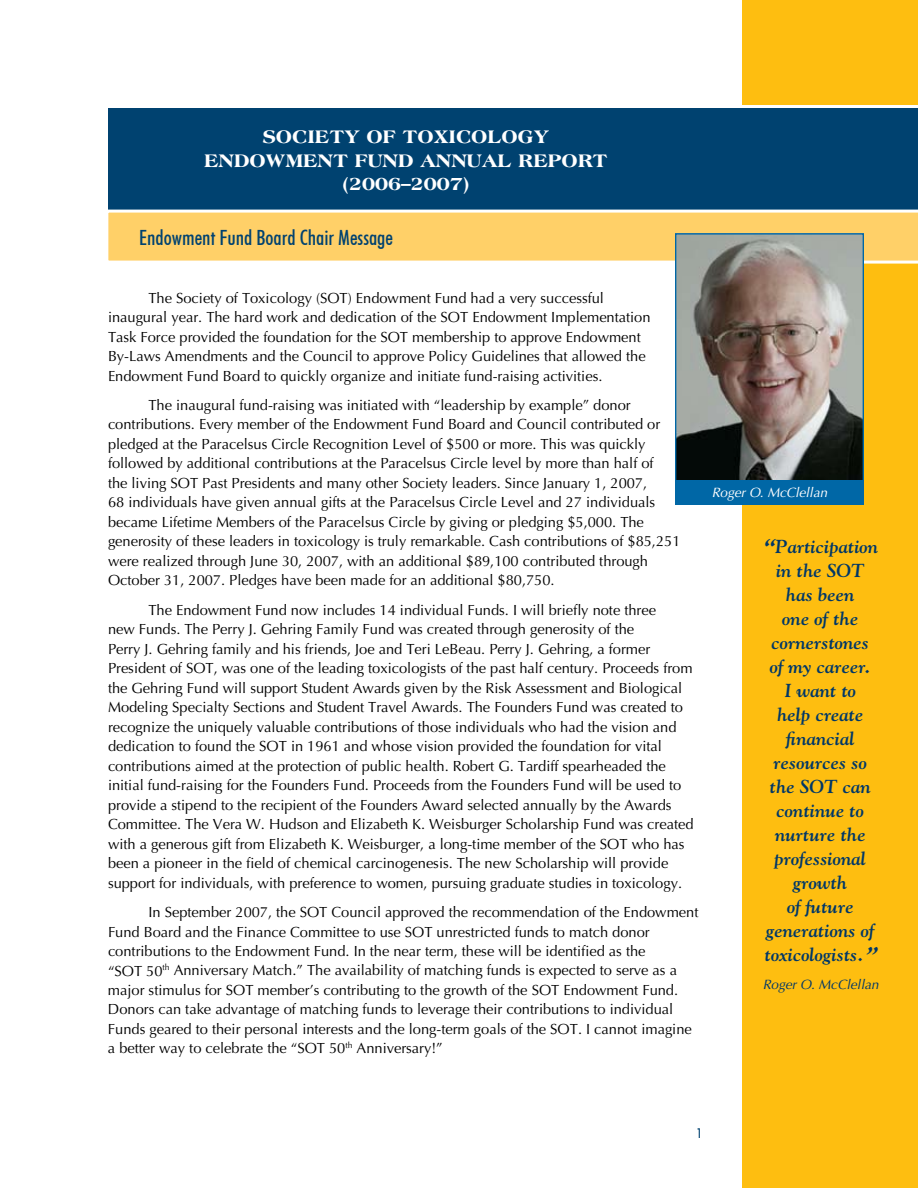
<style>
.page{position:relative;width:918px;height:1188px;background:#fff}
.page>*{position:absolute;margin:0;border:0;box-sizing:border-box;transform-origin:0 0}
.t1{font:500 condensed 21px "Futura BT";color:#004270}
.t2{font:800 19.5px/23.4px "Americana";color:#fff;text-align:center}
.t3{font:italic 700 18.75px/24px "Goudy";color:#003768;text-align:center}
.t4{font:14.7px/19.5px "Optima";color:#000}
.t5{font:italic 13.5px "Optima";color:#003768}
.t6{font:italic 13.5px "Optima";color:#fff}
.t7{font:500 condensed 13.5px "Futura BT";color:#004270}
.s1{font-size:24px}
</style>
<div class="page">
<div style="left:742px;top:0;width:176px;height:1188px;background:#febe10"></div>
<div style="left:108px;top:105px;width:810px;height:105px;background:#004270"></div>
<svg style="left:108px;top:210px;width:810px;height:54px;background:#fed579"></svg>
<img style="left:677px;top:235px;width:185px;height:245px">
<div style="left:675px;top:233px;width:189px;height:249px;border:1px solid #0067a6"></div>
<div style="left:675px;top:480px;width:189px;height:25px;background:#0067a6"></div>
<h2 class="t2" style="left:204px;top:125px;width:405px">SOCIETY OF TOXICOLOGY<br>ENDOWMENT FUND ANNUAL REPORT (2006–2007)</h2>
<h1 class="t1" style="left:139px;top:225px;width:256px">Endowment Fund Board Chair Message</h1>
<p class="t4" style="left:108px;top:288px;width:544px;text-indent:40px">The Society of Toxicology (SOT) Endowment Fund had a very successful inaugural year. The hard work and dedication of the SOT Endowment Implementation Task Force provided the foundation for the SOT membership to approve Endowment By-Laws Amendments and the Council to approve Policy Guidelines that allowed the Endowment Fund Board to quickly organize and initiate fund-raising activities.</p>
<p class="t4" style="left:108px;top:395px;width:574px;text-indent:40px">The inaugural fund-raising was initiated with “leadership by example” donor contributions. Every member of the Endowment Fund Board and Council contributed or pledged at the Paracelsus Circle Recognition Level of $500 or more. This was quickly followed by additional contributions at the Paracelsus Circle level by more than half of<br>the living SOT Past Presidents and many other Society leaders. Since January 1, 2007,<br>68 individuals have given annual gifts at the Paracelsus Circle Level and 27 individuals became Lifetime Members of the Paracelsus Circle by giving or pledging $5,000. The generosity of these leaders in toxicology is truly remarkable. Cash contributions of $85,251 were realized through June 30, 2007, with an additional $89,100 contributed through October 31, 2007. Pledges have been made for an additional $80,750.</p>
<p class="t4" style="left:108px;top:600px;width:587px;text-indent:40px">The Endowment Fund now includes 14 individual Funds. I will briefly note three<br>new Funds. The Perry J. Gehring Family Fund was created through generosity of the<br>Perry J. Gehring family and his friends, Joe and Teri LeBeau. Perry J. Gehring, a former President of SOT, was one of the leading toxicologists of the past half century. Proceeds from the Gehring Fund will support Student Awards given by the Risk Assessment and Biological Modeling Specialty Sections and Student Travel Awards. The Founders Fund was created to recognize the uniquely valuable contributions of those individuals who had the vision and dedication to found the SOT in 1961 and whose vision provided the foundation for vital contributions aimed at the protection of public health. Robert G. Tardiff spearheaded the initial fund-raising for the Founders Fund. Proceeds from the Founders Fund will be used to provide a stipend to the recipient of the Founders Award selected annually by the Awards Committee. The Vera W. Hudson and Elizabeth K. Weisburger Scholarship Fund was created with a generous gift from Elizabeth K. Weisburger, a long-time member of the SOT who has been a pioneer in the field of chemical carcinogenesis. The new Scholarship will provide support for individuals, with preference to women, pursuing graduate studies in toxicology.</p>
<p class="t4" style="left:108px;top:903px;width:592px;text-indent:41px">In September 2007, the SOT Council approved the recommendation of the Endowment Fund Board and the Finance Committee to use SOT unrestricted funds to match donor contributions to the Endowment Fund. In the near term, these will be identified as the<br>“SOT 50<sup>th</sup> Anniversary Match.” The availability of matching funds is expected to serve as a major stimulus for SOT member’s contributing to the growth of the SOT Endowment Fund.<br>Donors can take advantage of matching funds to leverage their contributions to individual Funds geared to their personal interests and the long-term goals of the SOT. I cannot imagine a better way to celebrate the “SOT 50<sup>th</sup> Anniversary!”</p>
<p class="t6" style="left:712px;top:485px;width:117px">Roger O. McClellan</p>
<p class="t3" style="left:762px;top:534px;width:120px"><span class="s1">“</span>Participation in the SOT has been<br>one of the cornerstones<br>of my career.<br>I want to<br>help create financial resources so the SOT can continue to nurture the professional growth<br>of future generations of toxicologists.<span class="s1">”</span></p>
<p class="t5" style="left:763px;top:976px;width:117px">Roger O. McClellan</p>
<p class="t7" style="left:697px;top:1125px;width:7px">1</p>
</div>
